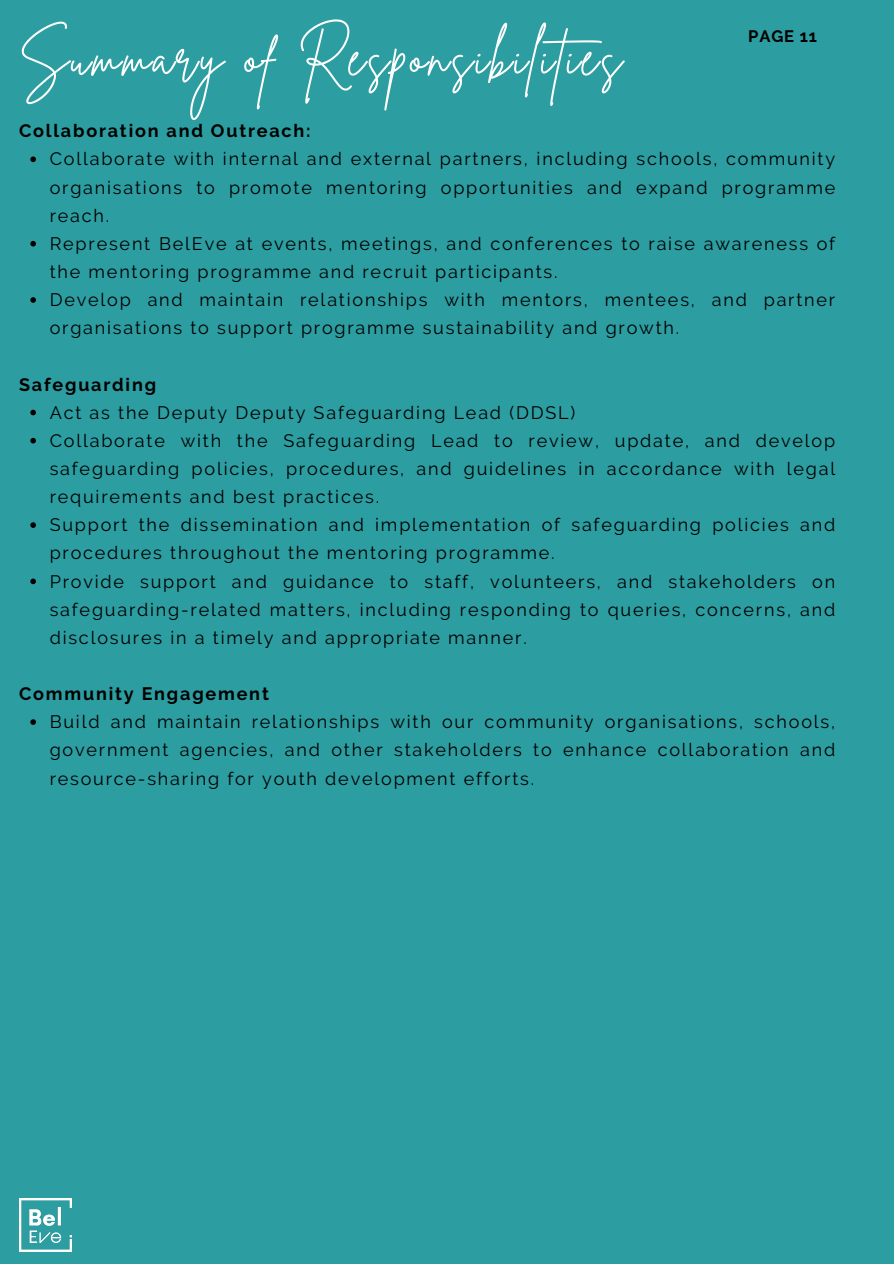
<style>
.page{position:relative;width:894px;height:1264px;background:#fff}
.page>*{position:absolute;margin:0;border:0;box-sizing:border-box;transform-origin:0 0}
.t1{font:52.95px "Brittany Signature";letter-spacing:.05em;color:#fff}
.t2{font:18px/28.2px "Raleway";letter-spacing:.1em;color:#000}
.t3{font:700 18px "Raleway";letter-spacing:.1em;color:#000}
.t4{font:700 16.5px "Raleway";letter-spacing:.05em;color:#000}
</style>
<div class="page">
<div style="left:0;top:0;width:893px;height:1263px;background:#2c9da0"></div>
<svg style="left:30px;top:156px;width:6px;height:6px"></svg>
<svg style="left:30px;top:241px;width:6px;height:5px"></svg>
<svg style="left:30px;top:297px;width:6px;height:6px"></svg>
<svg style="left:30px;top:410px;width:6px;height:5px"></svg>
<svg style="left:30px;top:438px;width:6px;height:5px"></svg>
<svg style="left:30px;top:522px;width:6px;height:6px"></svg>
<svg style="left:30px;top:578px;width:6px;height:6px"></svg>
<svg style="left:30px;top:719px;width:6px;height:6px"></svg>
<img style="left:19px;top:1198px;width:53px;height:53px">
<h2 class="t1" style="left:19px;top:22px;width:604px">Summary of Responsibilities</h2>
<h3 class="t3" style="left:19px;top:120px;width:293px">Collaboration and Outreach:</h3>
<p class="t2" style="left:50px;top:145px;width:786px;text-align:justify">Collaborate with internal and external partners, including schools, community organisations to promote mentoring opportunities and expand programme reach.</p>
<p class="t2" style="left:50px;top:229px;width:786px">Represent BelEve at events, meetings, and conferences to raise awareness of the mentoring programme and recruit participants.</p>
<p class="t2" style="left:50px;top:286px;width:786px">Develop and maintain relationships with mentors, mentees, and partner organisations to support programme sustainability and growth.</p>
<h3 class="t3" style="left:19px;top:373px;width:138px">Safeguarding</h3>
<p class="t2" style="left:50px;top:398px;width:527px">Act as the Deputy Deputy Safeguarding Lead (DDSL)</p>
<p class="t2" style="left:50px;top:426px;width:786px">Collaborate with the Safeguarding Lead to review, update, and develop</p>
<p class="t2" style="left:50px;top:454px;width:786px">safeguarding policies, procedures, and guidelines in accordance with legal requirements and best practices.<br>Support the dissemination and implementation of safeguarding policies and</p>
<p class="t2" style="left:50px;top:539px;width:786px">procedures throughout the mentoring programme.<br>Provide support and guidance to staff, volunteers, and stakeholders on</p>
<p class="t2" style="left:50px;top:595px;width:786px">safeguarding-related matters, including responding to queries, concerns, and disclosures in a timely and appropriate manner.</p>
<h3 class="t3" style="left:19px;top:683px;width:251px">Community Engagement</h3>
<p class="t2" style="left:50px;top:707px;width:786px;text-align:justify">Build and maintain relationships with our community organisations, schools, government agencies, and other stakeholders to enhance collaboration and resource-sharing for youth development efforts.</p>
<h1 class="t4" style="left:748px;top:27px;width:70px">PAGE 11</h1>
</div>
